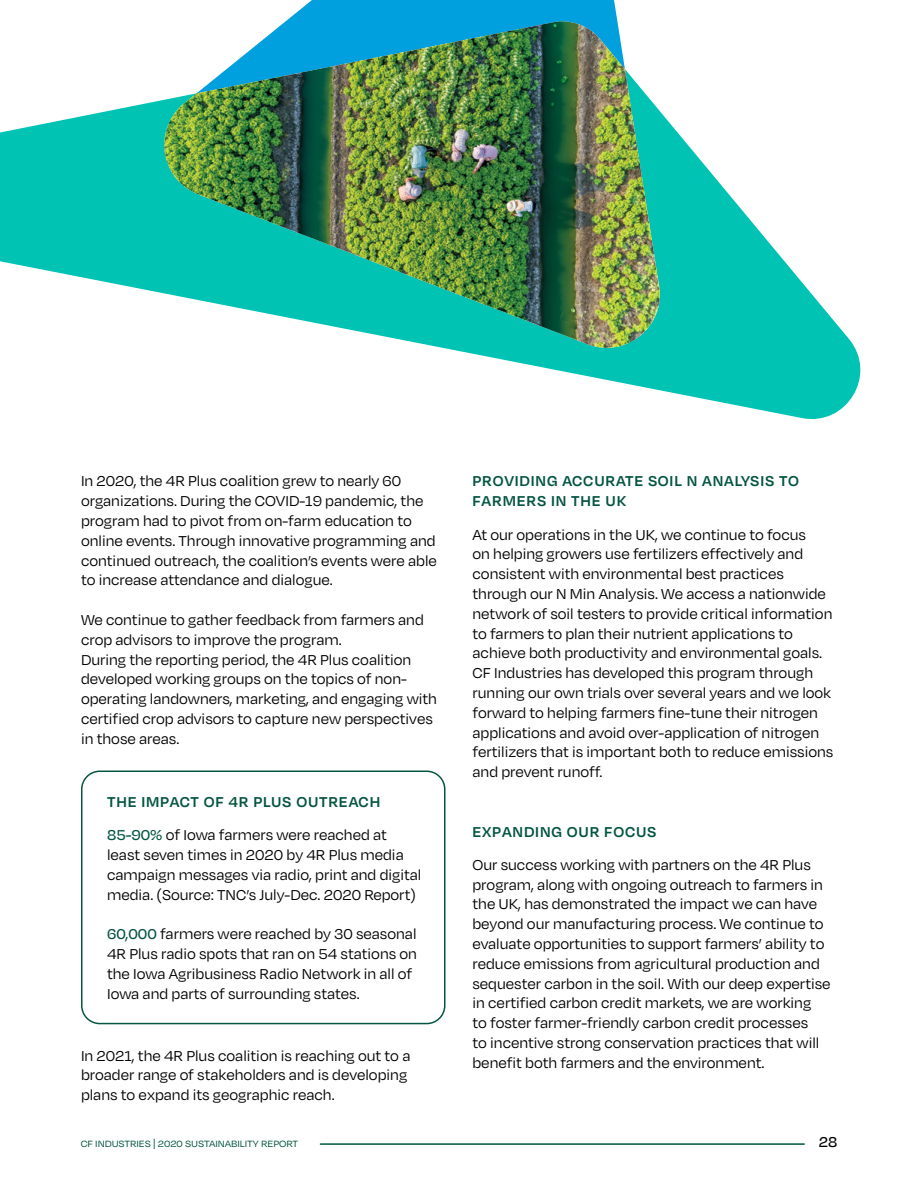
<style>
.page{position:relative;width:918px;height:1188px;background:#fff}
.page>*{position:absolute;margin:0;border:0;box-sizing:border-box;transform-origin:0 0}
.t1{font:16.5px/19.8px "Degular";color:#000}
.t2{font:600 16.5px/19.8px "Degular";letter-spacing:.05em;color:#045541}
.t3{font:500 16.5px "Degular";color:#000}
.t4{font:12px "Degular";letter-spacing:-.005em;color:#045541}
.s1{font-weight:600;color:#045541}
.s2{font-weight:500;color:#045541}
</style>
<div class="page">
<hr style="left:320px;top:1143px;width:484px;height:2px;background:#045541">
<svg style="left:0;top:101px;width:860px;height:318px"></svg>
<div style="left:286px;top:0;width:332px;height:21px;background:#00a0df"></div>
<img style="left:156px;top:21px;width:510px;height:328px">
<div style="left:81px;top:771px;width:365px;height:253px;border:2px solid #045541;border-radius:18px"></div>
<p class="t1" style="left:81px;top:471px;width:357px">In 2020, the 4R Plus coalition grew to nearly 60 organizations. During the COVID-19 pandemic, the program had to pivot from on-farm education to online events. Through innovative programming and continued outreach, the coalition’s events were able to increase attendance and dialogue.</p>
<p class="t1" style="left:81px;top:609px;width:358px">We continue to gather feedback from farmers and crop advisors to improve the program.<br>During the reporting period, the 4R Plus coalition developed working groups on the topics of non&shy;operating landowners, marketing, and engaging with certified crop advisors to capture new perspectives in those areas.</p>
<p class="t1" style="left:107px;top:785px;width:281px;line-height:33.3px"><span class="s1">THE IMPACT OF 4R PLUS OUTREACH<br></span><span class="s2">85-90%</span> of Iowa farmers were reached at</p>
<p class="t1" style="left:107px;top:844px;width:316px">least seven times in 2020 by 4R Plus media campaign messages via radio, print and digital media. (Source: TNC’s July-Dec. 2020 Report)</p>
<p class="t1" style="left:107px;top:924px;width:311px"><span class="s2">60,000</span> farmers were reached by 30 seasonal 4R Plus radio spots that ran on 54 stations on the Iowa Agribusiness Radio Network in all of Iowa and parts of surrounding states.</p>
<p class="t1" style="left:81px;top:1045px;width:331px">In 2021, the 4R Plus coalition is reaching out to a broader range of stakeholders and is developing plans to expand its geographic reach.</p>
<p class="t2" style="left:472px;top:471px;width:328px">PROVIDING ACCURATE SOIL N ANALYSIS TO<br>FARMERS IN THE UK</p>
<p class="t1" style="left:472px;top:524px;width:362px">At our operations in the UK, we continue to focus<br>on helping growers use fertilizers effectively and consistent with environmental best practices through our N Min Analysis. We access a nationwide network of soil testers to provide critical information to farmers to plan their nutrient applications to achieve both productivity and environmental goals.<br>CF Industries has developed this program through running our own trials over several years and we look forward to helping farmers fine-tune their nitrogen applications and avoid over-application of nitrogen fertilizers that is important both to reduce emissions and prevent runoff.</p>
<p class="t2" style="left:472px;top:821px;width:186px">EXPANDING OUR FOCUS</p>
<p class="t1" style="left:472px;top:854px;width:360px">Our success working with partners on the 4R Plus program, along with ongoing outreach to farmers in the UK, has demonstrated the impact we can have beyond our manufacturing process. We continue to evaluate opportunities to support farmers’ ability to reduce emissions from agricultural production and sequester carbon in the soil. With our deep expertise in certified carbon credit markets, we are working<br>to foster farmer-friendly carbon credit processes<br>to incentive strong conservation practices that will benefit both farmers and the environment.</p>
<p class="t4" style="left:81px;top:1136px;width:219px">CF Industries | 2020 sustainability Report</p>
<p class="t3" style="left:819px;top:1132px;width:20px">28</p>
</div>
